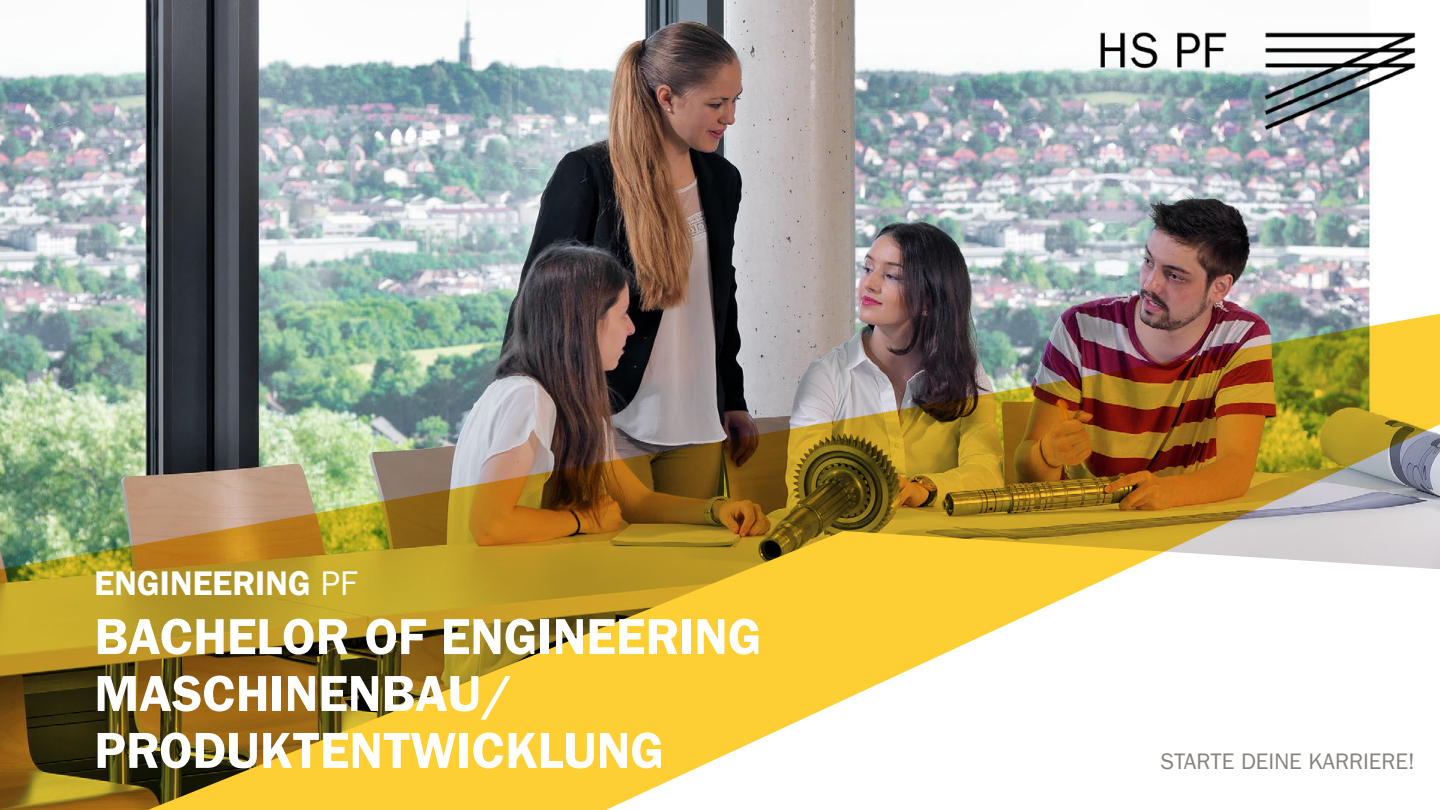
<style>
.page{position:relative;width:1440px;height:810px;background:#fff}
.page>*{position:absolute;margin:0;border:0;box-sizing:border-box;transform-origin:0 0}
.t1{font:50.93px/56.9px "Franklin Gothic LT Pro Dm";color:#fff}
.t2{font:34.35px "Franklin Gothic LT Pro Dm";color:#fff}
.t3{font:22.5px "Franklin Gothic LT Pro";color:#86827c}
.s1{font-family:"Franklin Gothic LT Pro"}
</style>
<div class="page">
<img style="left:0;top:0;width:1440px;height:314px">
<img style="left:0;top:314px;width:1440px;height:496px">
<img style="left:1094px;top:23px;width:325px;height:107px">
<p class="t2" style="left:94px;top:563px;width:264px">ENGINEERING <span class="s1">PF</span></p>
<p class="t1" style="left:94px;top:608px;width:669px">BACHELOR OF ENGINEERING<br>MASCHINENBAU/<br>PRODUKTENTWICKLUNG</p>
<p class="t3" style="left:1160px;top:748px;width:256px">STARTE DEINE KARRIERE!</p>
</div>
